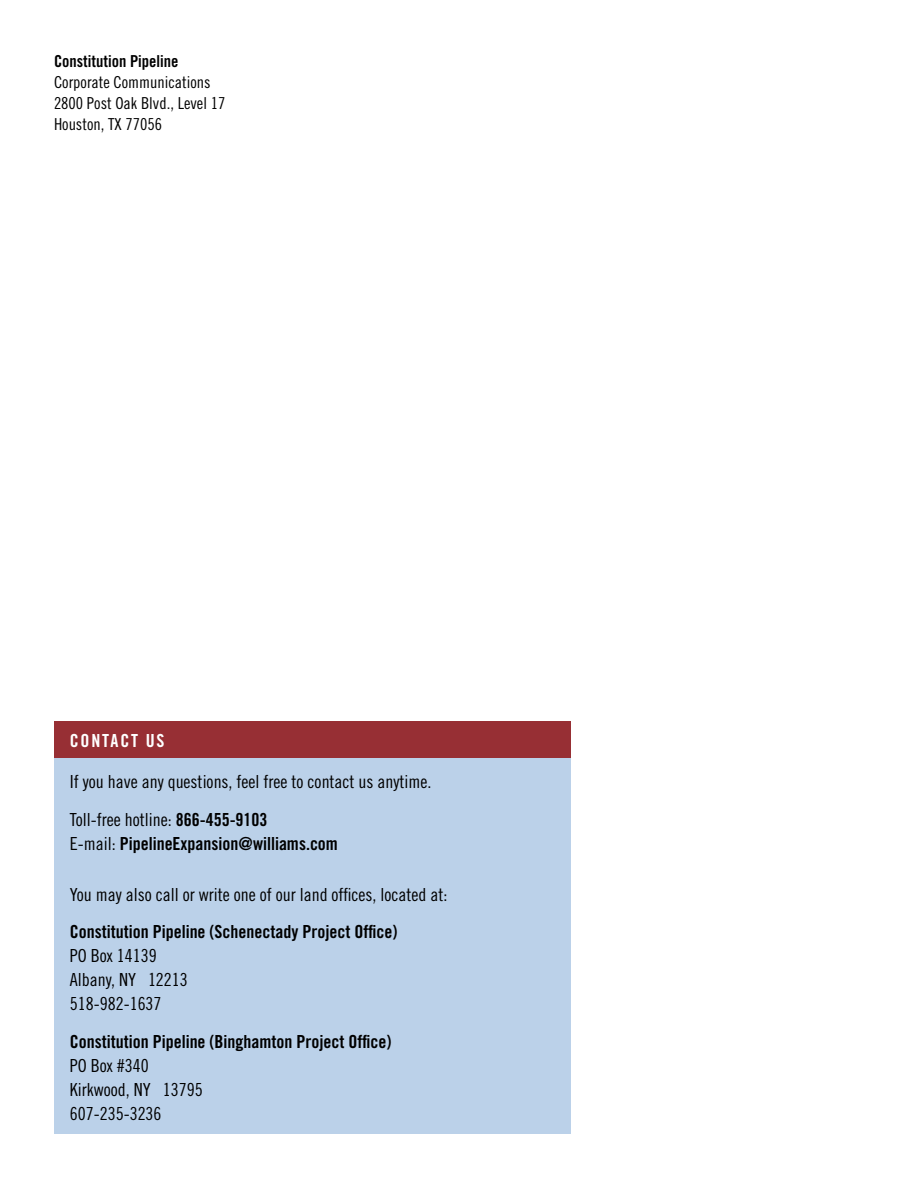
<style>
.page{position:relative;width:918px;height:1188px;background:#fff}
.page>*{position:absolute;margin:0;border:0;box-sizing:border-box;transform-origin:0 0}
.t1{font:18px/24px "Trade Gothic Cond Eighteen";color:#000}
.t2{font:18px "Trade Gothic Bold Cond Twenty";color:#000}
.t3{font:18px "Trade Gothic Bold Cond Twenty";color:#fff}
.t4{font:16.5px/21px "Trade Gothic Cond Eighteen";color:#000}
.t5{font:16.5px "Trade Gothic Bold Cond Twenty";color:#000}
.s1{font-family:"Trade Gothic Bold Cond Twenty"}
.s2{font-family:"Trade Gothic Cond Eighteen"}
</style>
<div class="page">
<div style="left:54px;top:758px;width:516px;height:376px;background:#bbd1e9"></div>
<div style="left:54px;top:721px;width:516px;height:37px;background:#972f34"></div>
<p class="t5" style="left:54px;top:51px;width:126px">Constitution Pipeline</p>
<p class="t4" style="left:54px;top:71px;width:173px">Corporate Communications<br>2800 Post Oak Blvd., Level 17<br>Houston, TX 77056</p>
<p class="t3" style="left:70px;top:729px;width:86px">CONTACT US</p>
<p class="t1" style="left:70px;top:763px;width:363px;line-height:37.5px">If you have any questions, feel free to contact us anytime.<br>Toll-free hotline: <span class="s1">866-455-9103</span></p>
<p class="t2" style="left:70px;top:833px;width:270px"><span class="s2">E-mail:</span> PipelineExpansion@williams.com</p>
<p class="t1" style="left:70px;top:882px;width:379px">You may also call or write one of our land offices, located at:</p>
<p class="t2" style="left:70px;top:921px;width:329px">Constitution Pipeline (Schenectady Project Office)</p>
<p class="t1" style="left:70px;top:944px;width:120px">PO Box 14139<br>Albany, NY 12213<br>518-982-1637</p>
<p class="t2" style="left:70px;top:1031px;width:323px">Constitution Pipeline (Binghamton Project Office)</p>
<p class="t1" style="left:70px;top:1053px;width:134px">PO Box #340<br>Kirkwood, NY 13795<br>607-235-3236</p>
</div>
